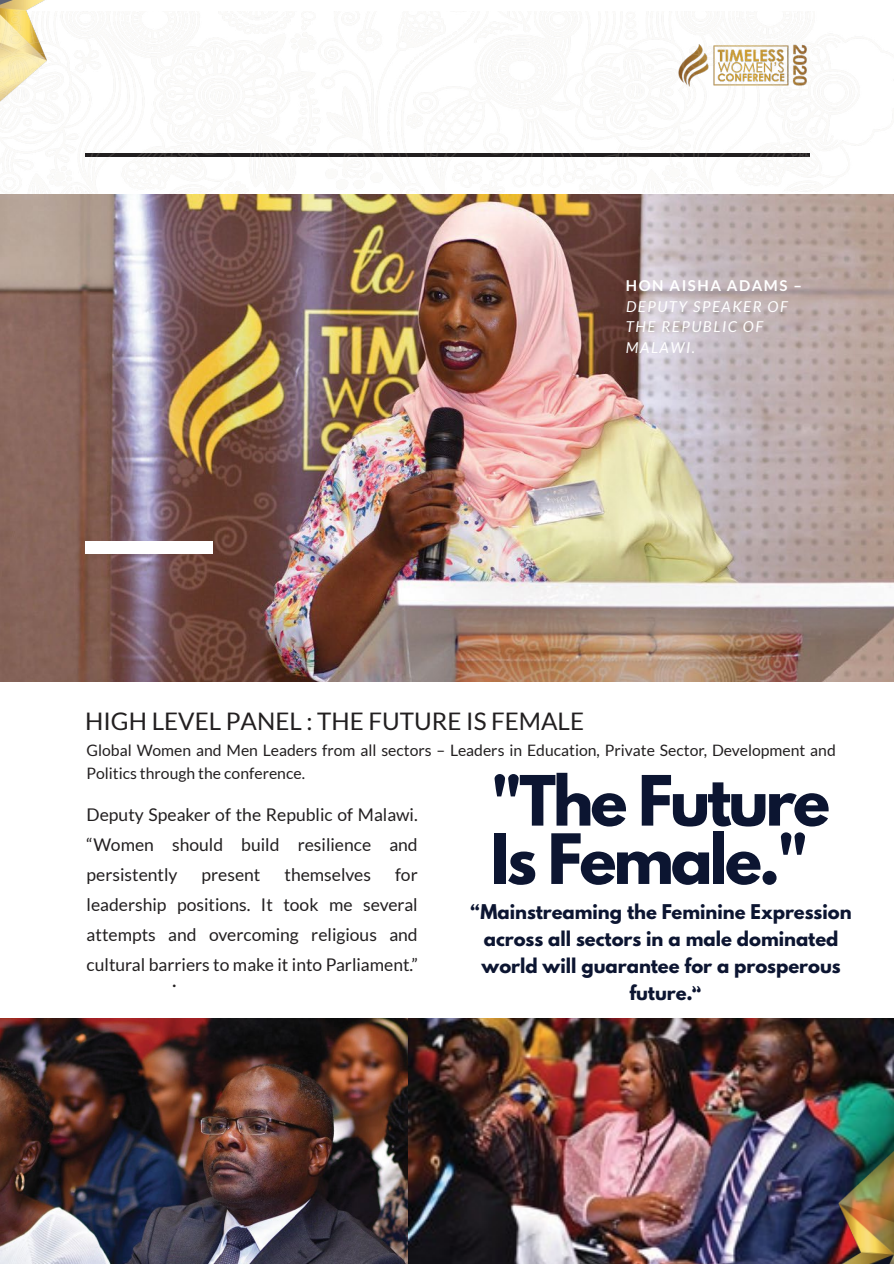
<style>
.page{position:relative;width:894px;height:1264px;background:#fff}
.page>*{position:absolute;margin:0;border:0;box-sizing:border-box;transform-origin:0 0}
.t1{font:700 61.35px/58.3px "League Spartan";letter-spacing:-.05em;color:#0c1531}
.t2{font:24.15px "Lato";color:#221f20}
.t3{font:21px "Lato";color:#221f20}
.t4{font:700 18px/27px "League Spartan";color:#0c1531;text-align:center}
.t5{font:17.55px/30px "Lato";color:#221f20;text-align:justify}
.t6{font:15.75px/22.5px "Lato";color:#221f20}
.t7{font:italic 15px/20.9px "Lato";letter-spacing:.1em;color:#fff}
.t8{font:700 15px "Lato";letter-spacing:.1em;color:#fff}
</style>
<div class="page">
<img style="left:0;top:12px;width:893px;height:670px">
<div style="left:85px;top:541px;width:127px;height:12px;background:#fff"></div>
<img style="left:0;top:1018px;width:893px;height:245px">
<img style="left:0;top:0;width:149px;height:153px">
<img style="left:731px;top:1106px;width:162px;height:157px">
<img style="left:676px;top:40px;width:135px;height:50px">
<p class="t8" style="left:625px;top:276px;width:177px">HON AISHA ADAMS –</p>
<p class="t7" style="left:625px;top:296px;width:163px">DEPUTY SPEAKER OF<br>THE REPUBLIC OF<br>MALAWI.</p>
<h2 class="t2" style="left:85px;top:708px;width:500px">HIGH LEVEL PANEL : THE FUTURE IS FEMALE</h2>
<p class="t6" style="left:87px;top:739px;width:750px">Global Women and Men Leaders from all sectors – Leaders in Education, Private Sector, Development and<br>Politics through the conference.</p>
<p class="t5" style="left:87px;top:800px;width:332px">Deputy Speaker of the Republic of Malawi. “Women should build resilience and persistently</p>
<h1 class="t1" style="left:490px;top:770px;width:340px">"The Future<br>Is Female."</h1>
<p class="t5" style="left:201px;top:860px;width:60px">present</p>
<p class="t5" style="left:284px;top:860px;width:88px">themselves</p>
<p class="t5" style="left:87px;top:860px;width:332px;text-indent:308px">for leadership positions. It took me several attempts and overcoming religious and cultural barriers to make it into Parliament.”</p>
<p class="t4" style="left:470px;top:897px;width:382px">“Mainstreaming the Feminine Expression across all sectors in a male dominated world will guarantee for a prosperous future.</p>
<p class="t3" style="left:172px;top:968px;width:6px">.</p>
</div>
